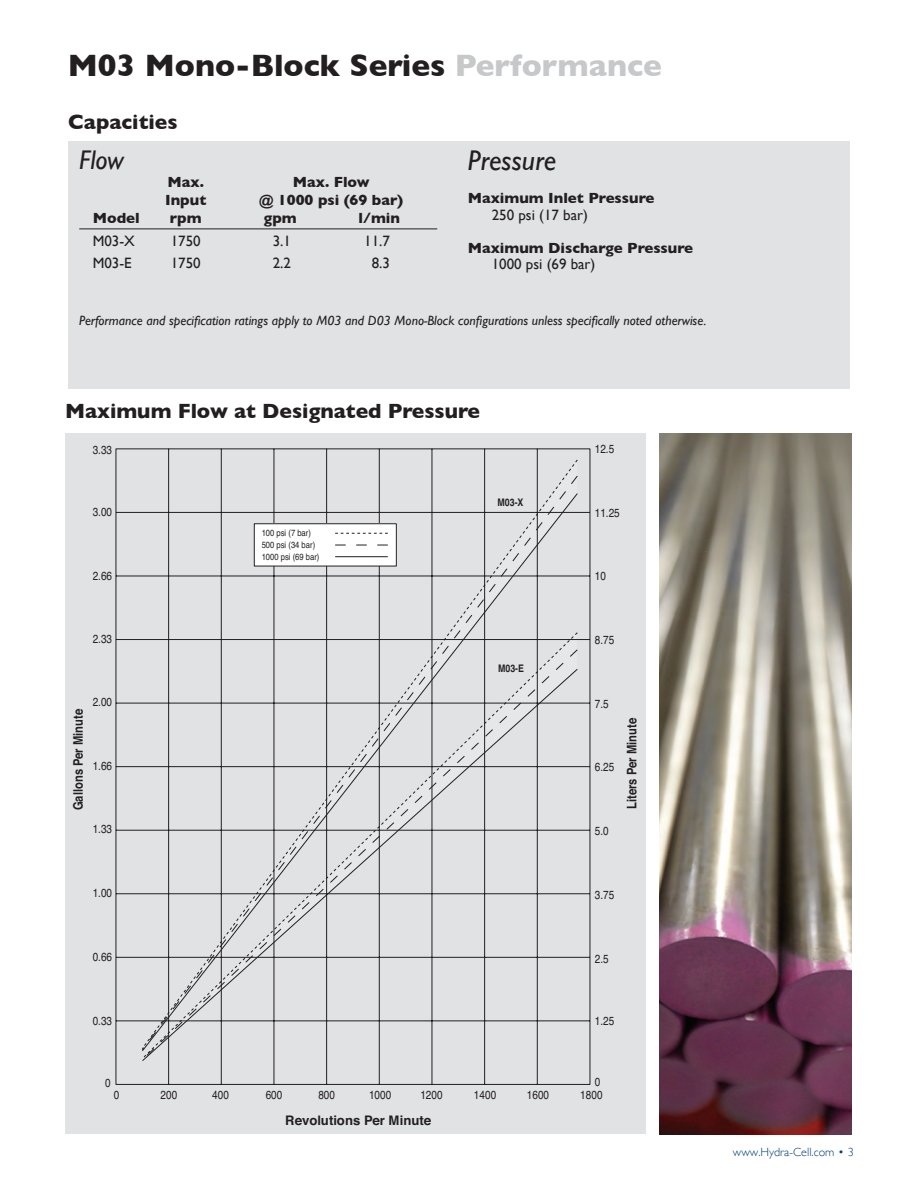
<style>
.page{position:relative;width:918px;height:1188px;background:#fff}
.page>*{position:absolute;margin:0;border:0;box-sizing:border-box;transform-origin:0 0}
.t1{font:700 31.5px "Gill Sans";color:#231f20}
.t2{font:italic 28.5px "Gill Sans";color:#231f20}
.t3{font:italic 27px "Gill Sans";color:#231f20}
.t4{font:700 21px "Gill Sans";color:#231f20}
.t5{font:700 15px "Gill Sans";color:#231f20}
.t6{font:15px "Gill Sans";color:#231f20}
.t7{font:italic 13.5px "Gill Sans";color:#231f20}
.t8{font:700 13.2px "Helvetica";color:#231f20;scale:.85 1}
.t9{font:700 13.2px "Helvetica";color:#231f20}
.t10{font:300 12px "Gill Sans";color:#013d7d}
.t11{font:11.7px "Helvetica";color:#231f20;scale:.85 1}
.t12{font:700 10.35px "Helvetica";color:#231f20;scale:.85 1}
.t13{font:9px/11.7px "Helvetica";color:#231f20;scale:.85 1}
.s1{color:#c7c8ca}
</style>
<div class="page">
<div style="left:65px;top:434px;width:581px;height:700px;background:#e1e2e4"></div>
<svg style="left:115px;top:448px;width:476px;height:637px"></svg>
<div style="left:254px;top:524px;width:142px;height:42px;background:#fff"></div>
<div style="left:254px;top:523px;width:143px;height:43px;border:1px solid #231f20"></div>
<svg style="left:335px;top:533px;width:53px;height:1px"></svg>
<hr style="left:335px;top:556px;width:53px;height:1px;background:#231f20">
<div style="left:68px;top:142px;width:781px;height:247px;background:#e1e2e4"></div>
<hr style="left:79px;top:229px;width:358px;height:1px;background:#231f20">
<img style="left:659px;top:434px;width:192px;height:700px">
<h1 class="t1" style="left:68px;top:40px;width:596px">M03 Mono-Block Series <span class="s1">Performance</span></h1>
<h3 class="t4" style="left:68px;top:105px;width:111px">Capacities</h3>
<h3 class="t3" style="left:79px;top:145px;width:46px">Flow</h3>
<p class="t5" style="left:168px;top:170px;width:38px">Max.</p>
<p class="t5" style="left:293px;top:170px;width:78px">Max. Flow</p>
<p class="t5" style="left:165px;top:188px;width:43px">Input</p>
<p class="t5" style="left:259px;top:188px;width:146px">@ 1000 psi (69 bar)</p>
<p class="t5" style="left:93px;top:206px;width:49px">Model</p>
<p class="t5" style="left:170px;top:206px;width:33px">rpm</p>
<p class="t5" style="left:264px;top:206px;width:35px">gpm</p>
<p class="t5" style="left:358px;top:206px;width:43px">l/min</p>
<p class="t6" style="left:93px;top:232px;width:44px">M03-X</p>
<p class="t6" style="left:171px;top:232px;width:31px">1750</p>
<p class="t6" style="left:273px;top:232px;width:20px">3.1</p>
<p class="t6" style="left:364px;top:232px;width:27px">11.7</p>
<p class="t6" style="left:93px;top:254px;width:41px">M03-E</p>
<p class="t6" style="left:171px;top:254px;width:31px">1750</p>
<p class="t6" style="left:273px;top:254px;width:20px">2.2</p>
<p class="t6" style="left:372px;top:254px;width:20px">8.3</p>
<h2 class="t2" style="left:468px;top:144px;width:90px">Pressure</h2>
<p class="t5" style="left:468px;top:186px;width:188px">Maximum Inlet Pressure</p>
<p class="t6" style="left:492px;top:206px;width:98px">250 psi (17 bar)</p>
<p class="t5" style="left:468px;top:236px;width:227px">Maximum Discharge Pressure</p>
<p class="t6" style="left:492px;top:255px;width:105px">1000 psi (69 bar)</p>
<p class="t7" style="left:79px;top:313px;width:629px">Performance and specification ratings apply to M03 and D03 Mono-Block configurations unless specifically noted otherwise.</p>
<h3 class="t4" style="left:65px;top:394px;width:417px">Maximum Flow at Designated Pressure</h3>
<p class="t11" style="left:93px;top:442px;width:24px">3.33</p>
<p class="t11" style="left:93px;top:504px;width:24px">3.00</p>
<p class="t11" style="left:93px;top:568px;width:24px">2.66</p>
<p class="t13" style="left:262px;top:528px;width:70px">100 psi (7 bar)<br>500 psi (34 bar)<br>1000 psi (69 bar)</p>
<p class="t12" style="left:498px;top:495px;width:32px">M03-X</p>
<p class="t11" style="left:93px;top:631px;width:24px">2.33</p>
<p class="t12" style="left:498px;top:661px;width:32px">M03-E</p>
<p class="t11" style="left:595px;top:441px;width:24px">12.5</p>
<p class="t11" style="left:595px;top:505px;width:31px">11.25</p>
<p class="t11" style="left:595px;top:568px;width:15px">10</p>
<p class="t11" style="left:595px;top:632px;width:24px">8.75</p>
<p class="t11" style="left:93px;top:694px;width:24px">2.00</p>
<p class="t11" style="left:595px;top:696px;width:18px">7.5</p>
<p class="t8" style="left:69px;top:810px;width:120px;rotate:-90deg">Gallons Per Minute</p>
<p class="t8" style="left:623px;top:809px;width:108px;rotate:-90deg">Liters Per Minute</p>
<p class="t11" style="left:93px;top:758px;width:24px">1.66</p>
<p class="t11" style="left:595px;top:759px;width:24px">6.25</p>
<p class="t11" style="left:93px;top:821px;width:24px">1.33</p>
<p class="t11" style="left:595px;top:823px;width:18px">5.0</p>
<p class="t11" style="left:93px;top:885px;width:24px">1.00</p>
<p class="t11" style="left:595px;top:887px;width:24px">3.75</p>
<p class="t11" style="left:93px;top:949px;width:24px">0.66</p>
<p class="t11" style="left:595px;top:951px;width:18px">2.5</p>
<p class="t11" style="left:93px;top:1013px;width:24px">0.33</p>
<p class="t11" style="left:595px;top:1013px;width:24px">1.25</p>
<p class="t11" style="left:105px;top:1075px;width:8px">0</p>
<p class="t11" style="left:595px;top:1074px;width:8px">0</p>
<p class="t11" style="left:114px;top:1087px;width:8px">0</p>
<p class="t11" style="left:161px;top:1087px;width:21px">200</p>
<p class="t11" style="left:212px;top:1087px;width:21px">400</p>
<p class="t11" style="left:266px;top:1087px;width:21px">600</p>
<p class="t11" style="left:318px;top:1087px;width:21px">800</p>
<p class="t11" style="left:369px;top:1087px;width:28px">1000</p>
<p class="t11" style="left:420px;top:1087px;width:28px">1200</p>
<p class="t11" style="left:474px;top:1087px;width:28px">1400</p>
<p class="t11" style="left:527px;top:1087px;width:28px">1600</p>
<p class="t11" style="left:580px;top:1087px;width:28px">1800</p>
<p class="t9" style="left:285px;top:1111px;width:147px">Revolutions Per Minute</p>
<p class="t10" style="left:733px;top:1142px;width:122px">www.Hydra-Cell.com • 3</p>
</div>
